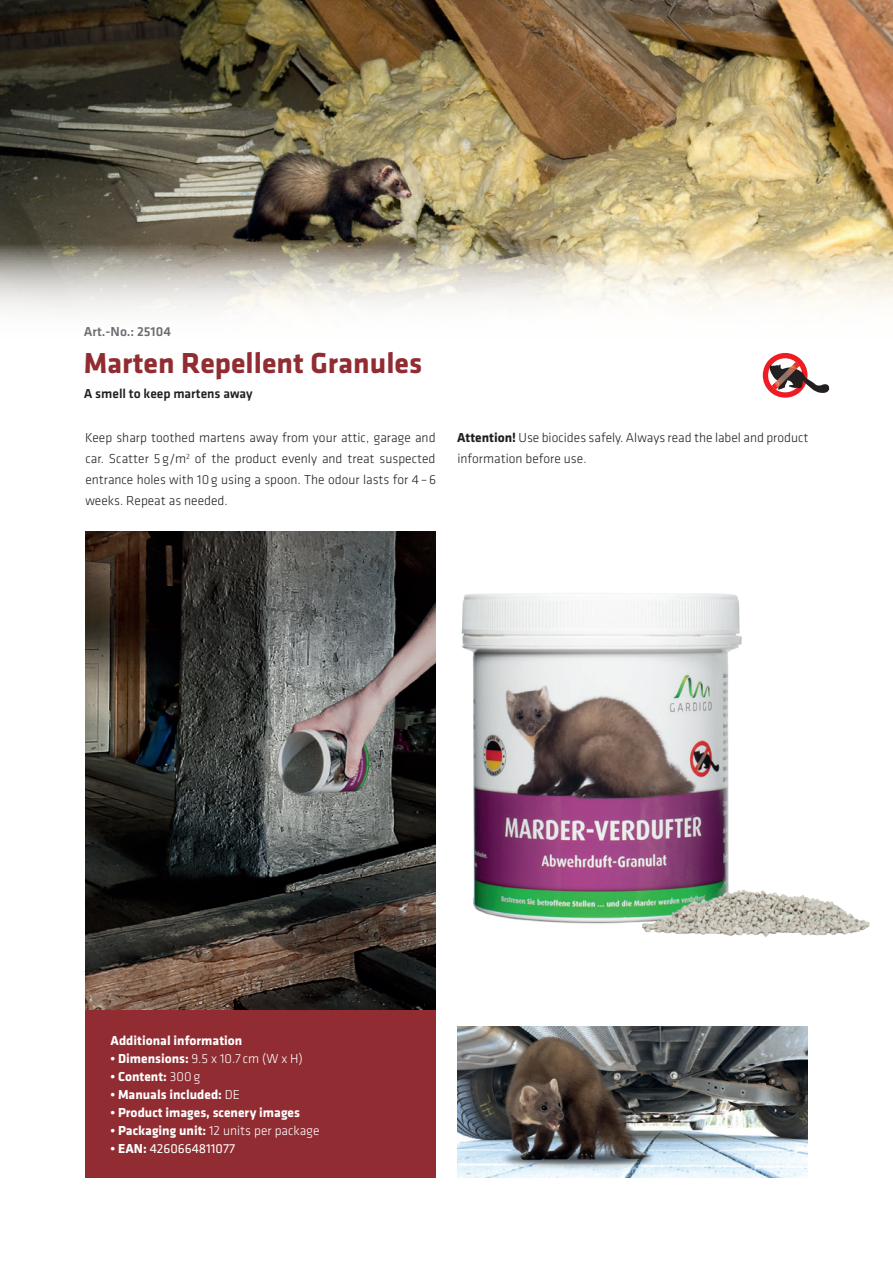
<style>
.page{position:relative;width:893px;height:1263px;background:#fff}
.page>*{position:absolute;margin:0;border:0;box-sizing:border-box;transform-origin:0 0}
.t1{font:30px "Klavika Bold OSF";color:#912d32}
.t2{font:300 13.5px/21px "Klavika";color:#231f20;text-align:justify}
.t3{font:13.5px "Klavika Bold OSF";color:#fff}
.t4{font:300 13.5px "Klavika";color:#fff}
.t5{font:500 13.5px "Klavika";color:#231f20}
.t6{font:13.5px "Klavika";color:#fff}
.t7{font:500 13.5px "Klavika";color:#6c6d70}
.s1{font-weight:700}
.s2{font-family:"Klavika Bold OSF";font-weight:400}
.s3{font-family:"Klavika";font-weight:300}
.s4{font-family:"Klavika Bold OSF"}
</style>
<div class="page">
<img style="left:85px;top:531px;width:351px;height:479px">
<img style="left:0;top:0;width:893px;height:244px">
<svg style="left:0;top:244px;width:893px;height:134px"></svg>
<div style="left:85px;top:1010px;width:351px;height:168px;background:#912d32"></div>
<img style="left:457px;top:1026px;width:351px;height:152px">
<svg style="left:763px;top:353px;width:67px;height:45px"></svg>
<img style="left:772px;top:362px;width:28px;height:28px">
<img style="left:777px;top:367px;width:19px;height:21px">
<img style="left:461px;top:593px;width:409px;height:344px">
<p class="t7" style="left:84px;top:324px;width:89px">Art.-No.: 25104</p>
<h1 class="t1" style="left:84px;top:346px;width:340px">Marten Repellent Granules</h1>
<p class="t5" style="left:84px;top:386px;width:170px">A smell to keep martens away</p>
<p class="t2" style="left:85px;top:428px;width:352px">Keep sharp toothed martens away from your attic, garage and car. Scatter 5g/m<sup>2</sup> of the product evenly and treat suspected entrance holes with 10g using a spoon. The odour lasts for 4–6 weeks. Repeat as needed.</p>
<p class="t2" style="left:457px;top:428px;width:353px"><span class="s1">Attention!</span> Use biocides safely. Always read the label and product information before use.</p>
<p class="t3" style="left:111px;top:1033px;width:133px">Additional information</p>
<p class="t4" style="left:111px;top:1051px;width:194px"><span class="s2">• Dimensions:</span> 9.5 x 10.7 cm (W x H)</p>
<p class="t3" style="left:111px;top:1069px;width:91px">• Content: <span class="s3">300g</span></p>
<p class="t3" style="left:111px;top:1087px;width:131px">• Manuals included: <span class="s3">DE</span></p>
<p class="t3" style="left:111px;top:1105px;width:191px">• Product images, scenery images</p>
<p class="t4" style="left:111px;top:1123px;width:211px"><span class="s2">• Packaging unit:</span> 12 units per package</p>
<p class="t6" style="left:111px;top:1141px;width:126px"><span class="s4">• EAN:</span> 4260664811077</p>
</div>
